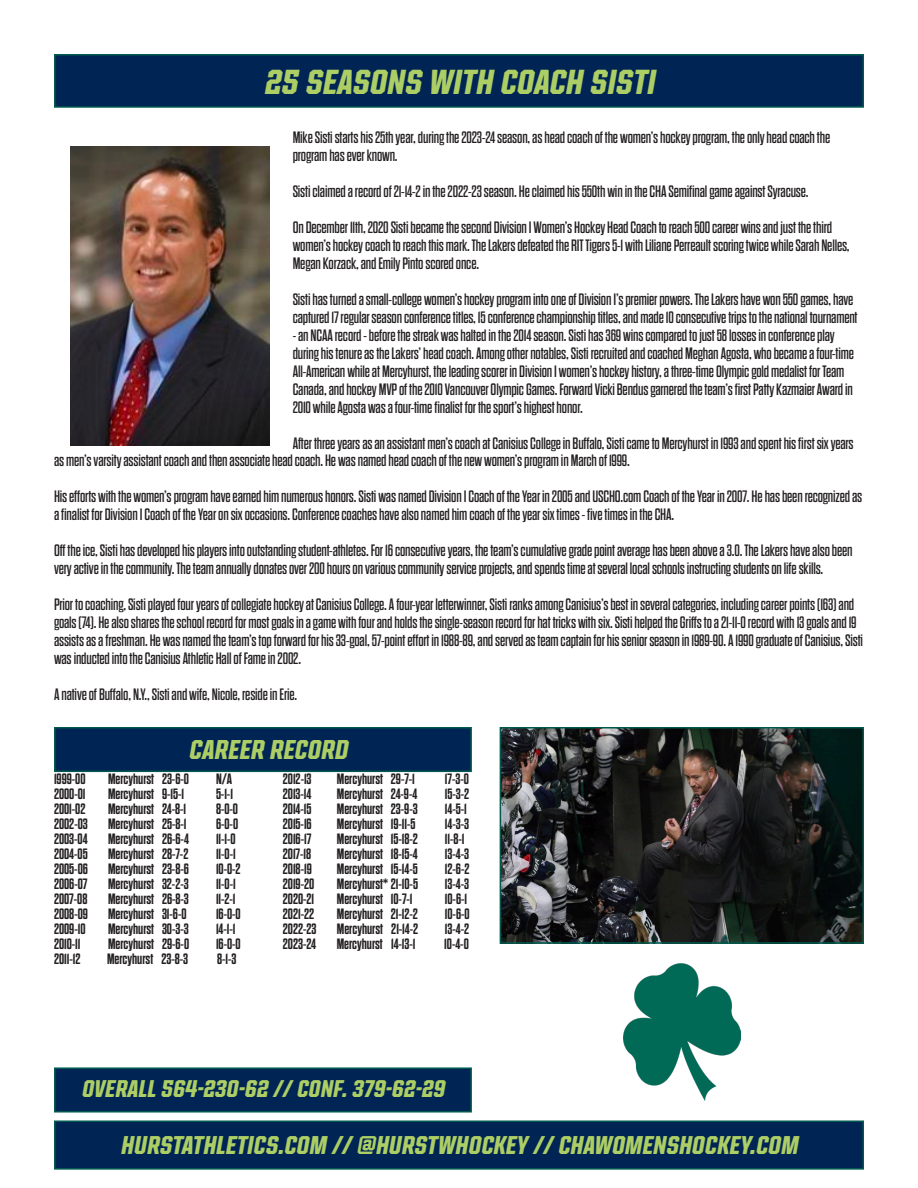
<style>
.page{position:relative;width:918px;height:1188px;background:#fff}
.page>*{position:absolute;margin:0;border:0;box-sizing:border-box;transform-origin:0 0}
.t1{font:34.5px "Legacy";color:#adce65}
.t2{font:27px "Legacy";color:#adce65}
.t3{font:25.5px "Legacy";color:#adce65}
.t4{font:24px "Legacy";color:#adce65}
.t5{font:16.5px/18px "Dharma Gothic E";letter-spacing:-.01em;color:#231f20}
.t6{font:700 15px "Dharma Gothic E";color:#231f20}
</style>
<div class="page">
<div style="left:54px;top:1120px;width:810px;height:50px;background:#002554;border:2px solid #005b4e"></div>
<div style="left:54px;top:54px;width:810px;height:54px;background:#002554;border:2px solid #005b4e"></div>
<img style="left:70px;top:146px;width:200px;height:300px">
<div style="left:54px;top:727px;width:418px;height:45px;background:#002554;border:2px solid #005b4e"></div>
<div style="left:54px;top:1067px;width:418px;height:46px;background:#002554;border:2px solid #005b4e"></div>
<img style="left:503px;top:730px;width:358px;height:211px">
<div style="left:500px;top:727px;width:364px;height:217px;border:2px solid #005b4e"></div>
<img style="left:623px;top:964px;width:117px;height:137px">
<p class="t1" style="left:263px;top:67px;width:393px">25 SEASONS WITH COACH SISTI</p>
<p class="t5" style="left:293px;top:128px;width:539px">Mike Sisti starts his 25th year, during the 2023-24 season, as head coach of the women’s hockey program, the only head coach the program has ever known.</p>
<p class="t5" style="left:293px;top:182px;width:517px">Sisti claimed a record of 21-14-2 in the 2022-23 season. He claimed his 550th win in the CHA Semifinal game against Syracuse.</p>
<p class="t5" style="left:293px;top:218px;width:559px">On December 11th, 2020 Sisti became the second Division I Women’s Hockey Head Coach to reach 500 career wins and just the third women’s hockey coach to reach this mark. The Lakers defeated the RIT Tigers 5-1 with Liliane Perreault scoring twice while Sarah Nelles,<br>Megan Korzack, and Emily Pinto scored once.</p>
<p class="t5" style="left:293px;top:290px;width:566px">Sisti has turned a small-college women’s hockey program into one of Division I’s premier powers. The Lakers have won 550 games, have captured 17 regular season conference titles, 15 conference championship titles, and made 10 consecutive trips to the national tournament</p>
<p class="t5" style="left:293px;top:326px;width:563px">- an NCAA record - before the streak was halted in the 2014 season. Sisti has 369 wins compared to just 58 losses in conference play during his tenure as the Lakers’ head coach. Among other notables, Sisti recruited and coached Meghan Agosta, who became a four-time All-American while at Mercyhurst, the leading scorer in Division I women’s hockey history, a three-time Olympic gold medalist for Team Canada, and hockey MVP of the 2010 Vancouver Olympic Games. Forward Vicki Bendus garnered the team’s first Patty Kazmaier Award in 2010 while Agosta was a four-time finalist for the sport’s highest honor.</p>
<p class="t5" style="left:54px;top:435px;width:801px;line-height:17px;text-indent:239px">After three years as an assistant men’s coach at Canisius College in Buffalo, Sisti came to Mercyhurst in 1993 and spent his first six years as men’s varsity assistant coach and then associate head coach. He was named head coach of the new women’s program in March of 1999.</p>
<p class="t5" style="left:54px;top:487px;width:810px">His efforts with the women’s program have earned him numerous honors. Sisti was named Division I Coach of the Year in 2005 and USCHO.com Coach of the Year in 2007. He has been recognized as a finalist for Division I Coach of the Year on six occasions. Conference coaches have also named him coach of the year six times - five times in the CHA.</p>
<p class="t5" style="left:54px;top:541px;width:800px">Off the ice, Sisti has developed his players into outstanding student-athletes. For 16 consecutive years, the team’s cumulative grade point average has been above a 3.0. The Lakers have also been very active in the community. The team annually donates over 200 hours on various community service projects, and spends time at several local schools instructing students on life skills.</p>
<p class="t5" style="left:54px;top:595px;width:811px">Prior to coaching, Sisti played four years of collegiate hockey at Canisius College. A four-year letterwinner, Sisti ranks among Canisius’s best in several categories, including career points (163) and goals (74). He also shares the school record for most goals in a game with four and holds the single-season record for hat tricks with six. Sisti helped the Griffs to a 21-11-0 record with 13 goals and 19 assists as a freshman. He was named the team’s top forward for his 33-goal, 57-point effort in 1988-89, and served as team captain for his senior season in 1989-90. A 1990 graduate of Canisius, Sisti was inducted into the Canisius Athletic Hall of Fame in 2002.</p>
<p class="t5" style="left:54px;top:685px;width:245px">A native of Buffalo, N.Y., Sisti and wife, Nicole, reside in Erie.</p>
<p class="t2" style="left:188px;top:738px;width:161px">CAREER RECORD</p>
<p class="t6" style="left:54px;top:771px;width:33px">1999-00</p>
<p class="t6" style="left:108px;top:771px;width:82px">Mercyhurst 23-6-0</p>
<p class="t6" style="left:216px;top:771px;width:18px">N/A</p>
<p class="t6" style="left:54px;top:786px;width:33px">2000-01</p>
<p class="t6" style="left:108px;top:786px;width:78px">Mercyhurst 9-15-1</p>
<p class="t6" style="left:216px;top:786px;width:18px">5-1-1</p>
<p class="t6" style="left:54px;top:801px;width:33px">2001-02</p>
<p class="t6" style="left:108px;top:801px;width:80px">Mercyhurst 24-8-1</p>
<p class="t6" style="left:216px;top:801px;width:24px">8-0-0</p>
<p class="t6" style="left:54px;top:816px;width:35px">2002-03</p>
<p class="t6" style="left:108px;top:816px;width:80px">Mercyhurst 25-8-1</p>
<p class="t6" style="left:216px;top:816px;width:24px">6-0-0</p>
<p class="t6" style="left:54px;top:831px;width:35px">2003-04</p>
<p class="t6" style="left:108px;top:831px;width:82px">Mercyhurst 26-6-4</p>
<p class="t6" style="left:216px;top:831px;width:21px">11-1-0</p>
<p class="t6" style="left:54px;top:846px;width:35px">2004-05</p>
<p class="t6" style="left:108px;top:846px;width:82px">Mercyhurst 28-7-2</p>
<p class="t6" style="left:216px;top:846px;width:21px">11-0-1</p>
<p class="t6" style="left:54px;top:861px;width:35px">2005-06</p>
<p class="t6" style="left:108px;top:861px;width:82px">Mercyhurst 23-8-6</p>
<p class="t6" style="left:216px;top:861px;width:26px">10-0-2</p>
<p class="t6" style="left:54px;top:876px;width:35px">2006-07</p>
<p class="t6" style="left:108px;top:876px;width:82px">Mercyhurst 32-2-3</p>
<p class="t6" style="left:216px;top:876px;width:21px">11-0-1</p>
<p class="t6" style="left:54px;top:891px;width:35px">2007-08</p>
<p class="t6" style="left:108px;top:891px;width:82px">Mercyhurst 26-8-3</p>
<p class="t6" style="left:216px;top:891px;width:21px">11-2-1</p>
<p class="t6" style="left:54px;top:906px;width:35px">2008-09</p>
<p class="t6" style="left:108px;top:906px;width:80px">Mercyhurst 31-6-0</p>
<p class="t6" style="left:216px;top:906px;width:26px">16-0-0</p>
<p class="t6" style="left:54px;top:921px;width:33px">2009-10</p>
<p class="t6" style="left:108px;top:921px;width:82px">Mercyhurst 30-3-3</p>
<p class="t6" style="left:216px;top:921px;width:21px">14-1-1</p>
<p class="t6" style="left:54px;top:936px;width:28px">2010-11</p>
<p class="t6" style="left:108px;top:936px;width:83px">Mercyhurst 29-6-0</p>
<p class="t6" style="left:216px;top:936px;width:26px">16-0-0</p>
<p class="t6" style="left:54px;top:951px;width:28px">2011-12</p>
<p class="t6" style="left:107px;top:951px;width:83px">Mercyhurst 23-8-3</p>
<p class="t6" style="left:217px;top:951px;width:21px">8-1-3</p>
<p class="t6" style="left:283px;top:771px;width:30px">2012-13</p>
<p class="t6" style="left:337px;top:771px;width:80px">Mercyhurst 29-7-1</p>
<p class="t6" style="left:445px;top:771px;width:25px">17-3-0</p>
<p class="t6" style="left:283px;top:786px;width:30px">2013-14</p>
<p class="t6" style="left:337px;top:786px;width:82px">Mercyhurst 24-9-4</p>
<p class="t6" style="left:445px;top:786px;width:26px">15-3-2</p>
<p class="t6" style="left:283px;top:801px;width:30px">2014-15</p>
<p class="t6" style="left:337px;top:801px;width:82px">Mercyhurst 23-9-3</p>
<p class="t6" style="left:445px;top:801px;width:23px">14-5-1</p>
<p class="t6" style="left:283px;top:816px;width:30px">2015-16</p>
<p class="t6" style="left:337px;top:816px;width:80px">Mercyhurst 19-11-5</p>
<p class="t6" style="left:445px;top:816px;width:26px">14-3-3</p>
<p class="t6" style="left:283px;top:831px;width:30px">2016-17</p>
<p class="t6" style="left:337px;top:831px;width:83px">Mercyhurst 15-18-2</p>
<p class="t6" style="left:445px;top:831px;width:21px">11-8-1</p>
<p class="t6" style="left:283px;top:846px;width:30px">2017-18</p>
<p class="t6" style="left:337px;top:846px;width:82px">Mercyhurst 18-15-4</p>
<p class="t6" style="left:445px;top:846px;width:26px">13-4-3</p>
<p class="t6" style="left:283px;top:861px;width:30px">2018-19</p>
<p class="t6" style="left:337px;top:861px;width:82px">Mercyhurst 15-14-5</p>
<p class="t6" style="left:445px;top:861px;width:26px">12-6-2</p>
<p class="t6" style="left:283px;top:876px;width:33px">2019-20</p>
<p class="t6" style="left:337px;top:876px;width:83px">Mercyhurst* 21-10-5</p>
<p class="t6" style="left:445px;top:876px;width:26px">13-4-3</p>
<p class="t6" style="left:283px;top:891px;width:33px">2020-21</p>
<p class="t6" style="left:337px;top:891px;width:77px">Mercyhurst 10-7-1</p>
<p class="t6" style="left:445px;top:891px;width:24px">10-6-1</p>
<p class="t6" style="left:283px;top:906px;width:33px">2021-22</p>
<p class="t6" style="left:337px;top:906px;width:83px">Mercyhurst 21-12-2</p>
<p class="t6" style="left:445px;top:906px;width:26px">10-6-0</p>
<p class="t6" style="left:283px;top:921px;width:35px">2022-23</p>
<p class="t6" style="left:337px;top:921px;width:83px">Mercyhurst 21-14-2</p>
<p class="t6" style="left:445px;top:921px;width:26px">13-4-2</p>
<p class="t6" style="left:283px;top:936px;width:35px">2023-24</p>
<p class="t6" style="left:337px;top:936px;width:80px">Mercyhurst 14-13-1</p>
<p class="t6" style="left:444px;top:936px;width:26px">10-4-0</p>
<p class="t4" style="left:81px;top:1078px;width:365px">OVERALL 564-230-62 // CONF. 379-62-29</p>
<h3 class="t3" style="left:120px;top:1135px;width:679px">HURSTATHLETICS.COM // @HURSTWHOCKEY // CHAWOMENSHOCKEY.COM</h3>
</div>
